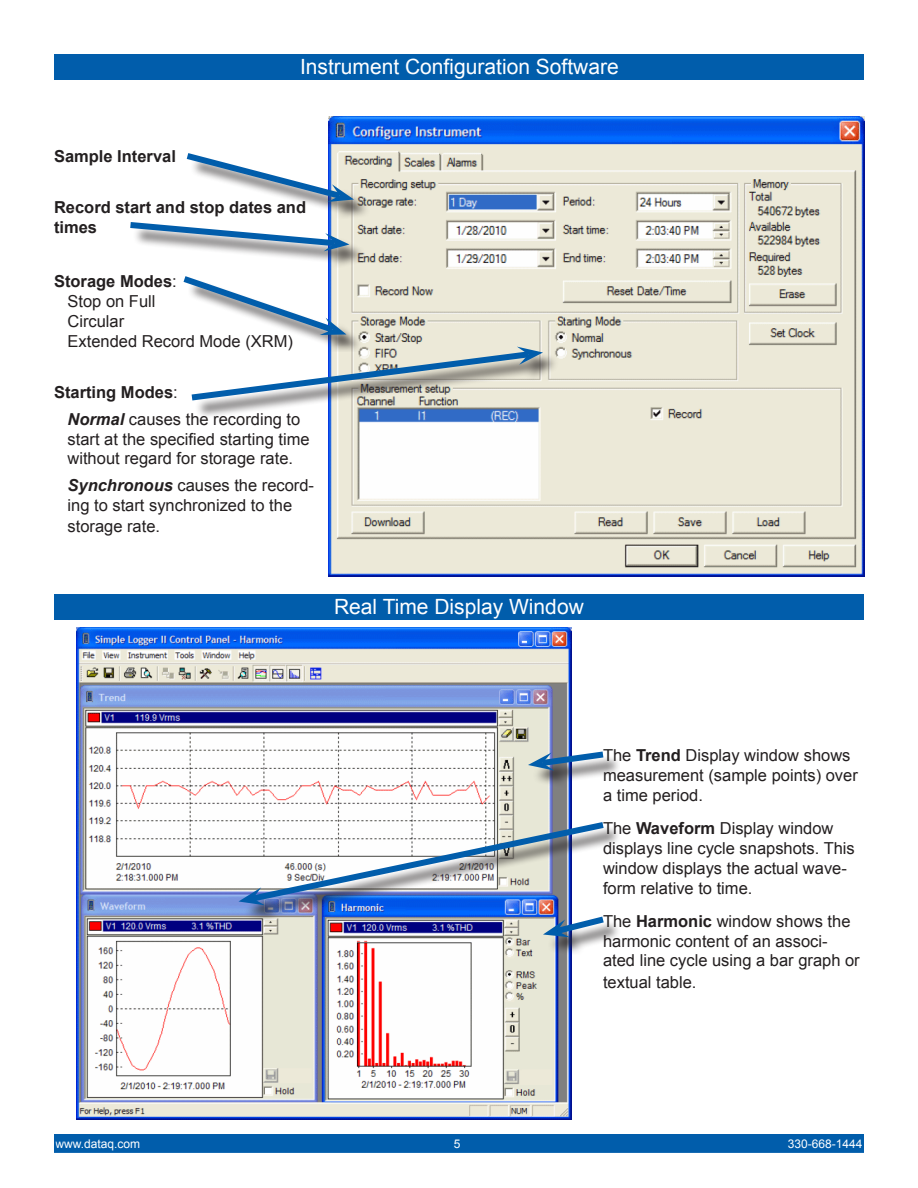
<style>
.page{position:relative;width:918px;height:1188px;background:#fff}
.page>*{position:absolute;margin:0;border:0;box-sizing:border-box;transform-origin:0 0}
.t1{font:21px "Arial";color:#fff}
.t2{font:16.5px/19.8px "Arial";color:#231f20}
.t3{font:700 16.5px/19.8px "Arial";color:#231f20}
.t4{font:12px "Arial";color:#fff}
.s1{font-weight:700}
.s2{font-weight:700;font-style:italic}
</style>
<div class="page">
<div style="left:54px;top:54px;width:810px;height:26px;background:#015dab"></div>
<div style="left:55px;top:1135px;width:808px;height:17px;background:#015dab"></div>
<div style="left:54px;top:1134px;width:810px;height:19px;border:2px solid #015dab"></div>
<img style="left:328px;top:117px;width:536px;height:459px">
<img style="left:76px;top:627px;width:495px;height:493px">
<div style="left:54px;top:594px;width:810px;height:25px;background:#015dab"></div>
<div style="left:189px;top:155px;width:181px;height:64px;background:#231f20;opacity:.75"></div>
<svg style="left:186px;top:149px;width:168px;height:54px"></svg>
<div style="left:186px;top:278px;width:177px;height:74px;background:#231f20;opacity:.75"></div>
<svg style="left:183px;top:271px;width:163px;height:66px"></svg>
<div style="left:194px;top:349px;width:365px;height:68px;background:#231f20;opacity:.75"></div>
<svg style="left:186px;top:347px;width:357px;height:57px"></svg>
<div style="left:132px;top:224px;width:234px;height:45px;background:#231f20;opacity:.75"></div>
<svg style="left:130px;top:218px;width:220px;height:33px"></svg>
<div style="left:530px;top:754px;width:90px;height:34px;background:#231f20;opacity:.75"></div>
<svg style="left:528px;top:748px;width:82px;height:23px;background:#8ba4bb"></svg>
<div style="left:241px;top:824px;width:379px;height:98px;background:#231f20;opacity:.75"></div>
<svg style="left:238px;top:818px;width:372px;height:88px"></svg>
<div style="left:545px;top:919px;width:75px;height:35px;background:#231f20;opacity:.75"></div>
<svg style="left:543px;top:912px;width:67px;height:26px"></svg>
<p class="t1" style="left:300px;top:53px;width:320px">Instrument Configuration Software</p>
<p class="t3" style="left:54px;top:147px;width:123px">Sample Interval</p>
<p class="t3" style="left:54px;top:198px;width:254px">Record start and stop dates and times</p>
<p class="t2" style="left:67px;top:272px;width:227px;text-indent:-13px"><span class="s1">Storage Modes</span>:<br>Stop on Full<br>Circular<br>Extended Record Mode (XRM)</p>
<p class="t2" style="left:67px;top:379px;width:234px;line-height:26.5px;text-indent:-13px"><span class="s1">Starting Modes</span>:<br><span class="s2">Normal</span> causes the recording to</p>
<p class="t2" style="left:67px;top:429px;width:244px">start at the specified starting time without regard for storage rate.</p>
<p class="t2" style="left:67px;top:475px;width:248px"><span class="s2">Synchronous</span> causes the record&shy;ing to start synchronized to the</p>
<p class="t2" style="left:67px;top:517px;width:94px">storage rate.</p>
<p class="t1" style="left:334px;top:593px;width:251px">Real Time Display Window</p>
<p class="t2" style="left:603px;top:746px;width:256px">The <span class="s1">Trend</span> Display window shows measurement (sample points) over a time period.</p>
<p class="t2" style="left:603px;top:819px;width:253px">The <span class="s1">Waveform</span> Display window displays line cycle snapshots. This window displays the actual wave&shy;form relative to time.</p>
<p class="t2" style="left:603px;top:911px;width:258px">The <span class="s1">Harmonic</span> window shows the harmonic content of an associ&shy;ated line cycle using a bar graph or</p>
<p class="t2" style="left:603px;top:973px;width:95px">textual table.</p>
<p class="t4" style="left:56px;top:1136px;width:86px">www.dataq.com</p>
<p class="t4" style="left:454px;top:1136px;width:8px">5</p>
<p class="t4" style="left:788px;top:1136px;width:76px">330-668-1444</p>
</div>
